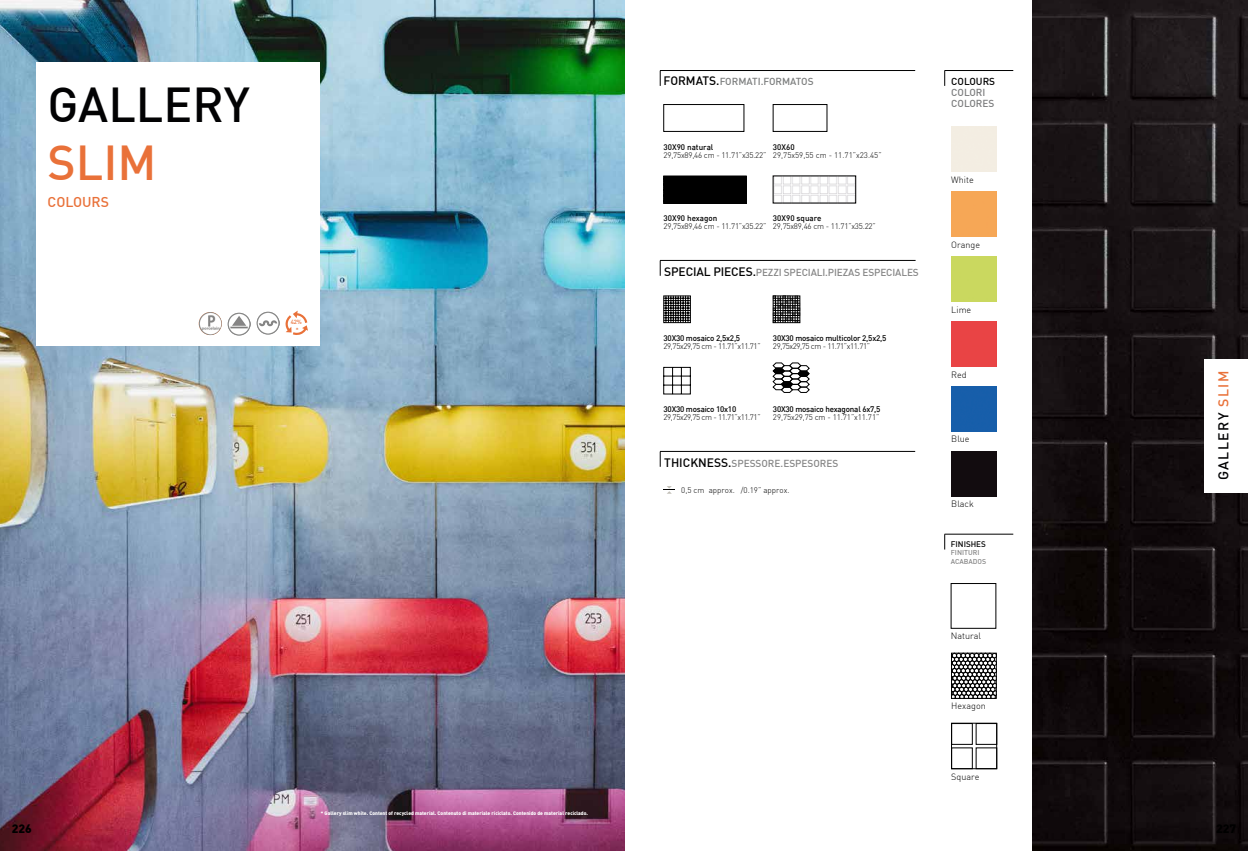
<style>
.page{position:relative;width:1248px;height:851px;background:#fff}
.page>*{position:absolute;margin:0;border:0;box-sizing:border-box;transform-origin:0 0}
.t1{font:500 48px "DIN";color:#020203}
.t2{font:500 48px "DIN";color:#e97139}
.t3{font:500 14px "DIN";letter-spacing:.1em;color:#020203}
.t4{font:500 14px "DIN";color:#e97139}
.t5{font:900 12px "DIN";color:#000}
.t6{font:500 10px "DIN";letter-spacing:-.01em;color:#868686}
.t7{font:500 10px "DIN";color:#7c7e7e}
.t8{font:500 10px/11px "DIN";color:#7c7d7e}
.t9{font:500 10px "DIN";color:#000}
.t10{font:300 9px "DIN";color:#000}
.t11{font:300 8px "DIN";letter-spacing:-.025em;color:#000}
.t12{font:500 8px "DIN";letter-spacing:-.025em;color:#000}
.t13{font:300 8px "DIN";letter-spacing:-.05em;color:#000}
.t14{font:300 8px "DIN";color:#000}
.t15{font:500 8px "DIN";color:#000}
.t16{font:500 7px/8.4px "DIN";color:#868686}
.t17{font:500 6px/8.4px "DIN";color:#e97139;text-align:center}
.t18{font:900 5px "DIN";color:#fff}
.s1{font-size:12px;color:#000}
.s2{color:#e97139}
</style>
<div class="page">
<hr style="left:660px;top:70px;width:255px;height:1px;background:#000">
<svg style="left:660px;top:71px;width:1px;height:15px"></svg>
<hr style="left:944px;top:70px;width:69px;height:1px;background:#000">
<svg style="left:944px;top:71px;width:1px;height:15px"></svg>
<img style="left:0;top:0;width:624px;height:850px">
<hr style="left:944px;top:534px;width:69px;height:1px;background:#000">
<svg style="left:944px;top:534px;width:1px;height:15px"></svg>
<hr style="left:660px;top:451px;width:255px;height:1px;background:#000">
<svg style="left:660px;top:451px;width:1px;height:15px"></svg>
<hr style="left:660px;top:260px;width:255px;height:1px;background:#000">
<svg style="left:660px;top:260px;width:1px;height:16px"></svg>
<img style="left:1032px;top:0;width:215px;height:850px">
<div style="left:1204px;top:359px;width:43px;height:133px;background:#fff"></div>
<div style="left:773px;top:104px;width:54px;height:27px;border:1px solid #000"></div>
<div style="left:663px;top:104px;width:81px;height:27px;border:1px solid #000"></div>
<img style="left:775px;top:178px;width:78px;height:23px">
<div style="left:663px;top:178px;width:83px;height:26px;background:#000"></div>
<div style="left:663px;top:176px;width:83px;height:27px;border:1px solid #000"></div>
<div style="left:663px;top:296px;width:27px;height:27px;border:1px solid #000"></div>
<svg style="left:663px;top:296px;width:27px;height:26px"></svg>
<div style="left:773px;top:296px;width:27px;height:27px;border:1px solid #000"></div>
<svg style="left:773px;top:296px;width:27px;height:26px"></svg>
<svg style="left:663px;top:367px;width:27px;height:27px"></svg>
<svg style="left:772px;top:362px;width:37px;height:30px"></svg>
<svg style="left:663px;top:486px;width:12px;height:7px"></svg>
<div style="left:951px;top:256px;width:45px;height:46px;background:#cad85f"></div>
<div style="left:951px;top:192px;width:45px;height:45px;background:#f6a756"></div>
<div style="left:951px;top:386px;width:45px;height:45px;background:#175eaa"></div>
<div style="left:951px;top:321px;width:45px;height:45px;background:#e94445"></div>
<div style="left:951px;top:451px;width:45px;height:45px;background:#120c0f"></div>
<svg style="left:953px;top:654px;width:41px;height:42px"></svg>
<div style="left:951px;top:652px;width:45px;height:46px;border:1px solid #000"></div>
<div style="left:951px;top:723px;width:21px;height:21px;border:1px solid #000"></div>
<div style="left:36px;top:62px;width:283px;height:284px;background:#fff"></div>
<svg style="left:285px;top:310px;width:23px;height:25px"></svg>
<img style="left:256px;top:312px;width:23px;height:23px">
<img style="left:228px;top:312px;width:23px;height:23px">
<img style="left:199px;top:312px;width:23px;height:23px;border-radius:11px">
<h1 class="t1" style="left:48px;top:74px;width:204px">GALLERY</h1>
<h1 class="t2" style="left:48px;top:132px;width:111px">SLIM</h1>
<h2 class="t4" style="left:48px;top:193px;width:63px">COLOURS</h2>
<p class="t17" style="left:291px;top:317px;width:13px">42% *</p>
<h3 class="t5" style="left:12px;top:820px;width:22px">226</h3>
<p class="t18" style="left:321px;top:809px;width:268px">* Gallery slim white. Content of recycled material. Contenuto di materiale riciclato. Contenido de material reciclado.</p>
<p class="t7" style="left:663px;top:75px;width:152px"><span class="s1">FORMATS.</span>FORMATI.FORMATOS</p>
<p class="t9" style="left:951px;top:75px;width:45px">COLOURS</p>
<p class="t8" style="left:951px;top:87px;width:45px">COLORI<br>COLORES</p>
<p class="t15" style="left:663px;top:141px;width:51px">30X90 natural</p>
<p class="t11" style="left:663px;top:150px;width:104px">29,75x89,46 cm - 11.71”x35.22”</p>
<p class="t12" style="left:773px;top:141px;width:23px">30X60</p>
<p class="t14" style="left:773px;top:150px;width:110px">29,75x59,55 cm - 11.71”x23.45”</p>
<p class="t15" style="left:773px;top:213px;width:50px">30X90 square</p>
<p class="t11" style="left:773px;top:221px;width:104px">29,75x89,46 cm - 11.71”x35.22”</p>
<p class="t15" style="left:663px;top:213px;width:55px">30X90 hexagon</p>
<p class="t11" style="left:663px;top:221px;width:104px">29,75x89,46 cm - 11.71”x35.22”</p>
<p class="t6" style="left:664px;top:266px;width:256px"><span class="s1">SPECIAL PIECES.</span>PEZZI SPECIALI.PIEZAS ESPECIALES</p>
<p class="t12" style="left:663px;top:333px;width:78px">30X30 mosaico 2,5x2,5</p>
<p class="t13" style="left:663px;top:341px;width:99px">29,75x29,75 cm - 11.71”x11.71”</p>
<p class="t12" style="left:773px;top:333px;width:115px">30X30 mosaico multicolor 2,5x2,5</p>
<p class="t13" style="left:773px;top:341px;width:99px">29,75x29,75 cm - 11.71”x11.71”</p>
<p class="t12" style="left:663px;top:404px;width:74px">30X30 mosaico 10x10</p>
<p class="t13" style="left:663px;top:412px;width:99px">29,75x29,75 cm - 11.71”x11.71”</p>
<p class="t12" style="left:773px;top:404px;width:109px">30X30 mosaico hexagonal 6x7,5</p>
<p class="t11" style="left:773px;top:412px;width:108px">29,75x29,75 cm - 11.71”x11.71”</p>
<p class="t6" style="left:664px;top:456px;width:176px"><span class="s1">THICKNESS.</span>SPESSORE.ESPESORES</p>
<p class="t14" style="left:681px;top:485px;width:110px">0,5 cm approx. /0.19” approx.</p>
<p class="t10" style="left:951px;top:174px;width:24px">White</p>
<p class="t10" style="left:951px;top:239px;width:30px">Orange</p>
<p class="t10" style="left:951px;top:304px;width:21px">Lime</p>
<p class="t10" style="left:951px;top:368px;width:17px">Red</p>
<p class="t10" style="left:951px;top:433px;width:20px">Blue</p>
<p class="t10" style="left:951px;top:498px;width:24px">Black</p>
<p class="t15" style="left:950px;top:539px;width:36px">FINISHES</p>
<p class="t16" style="left:950px;top:548px;width:37px">FINITURI<br>ACABADOS</p>
<p class="t10" style="left:950px;top:630px;width:32px">Natural</p>
<p class="t10" style="left:951px;top:700px;width:36px">Hexagon</p>
<p class="t10" style="left:951px;top:770px;width:30px">Square</p>
<h2 class="t3" style="left:1214px;top:480px;width:111px;rotate:-90deg">GALLERY <span class="s2">SLIM</span></h2>
</div>
